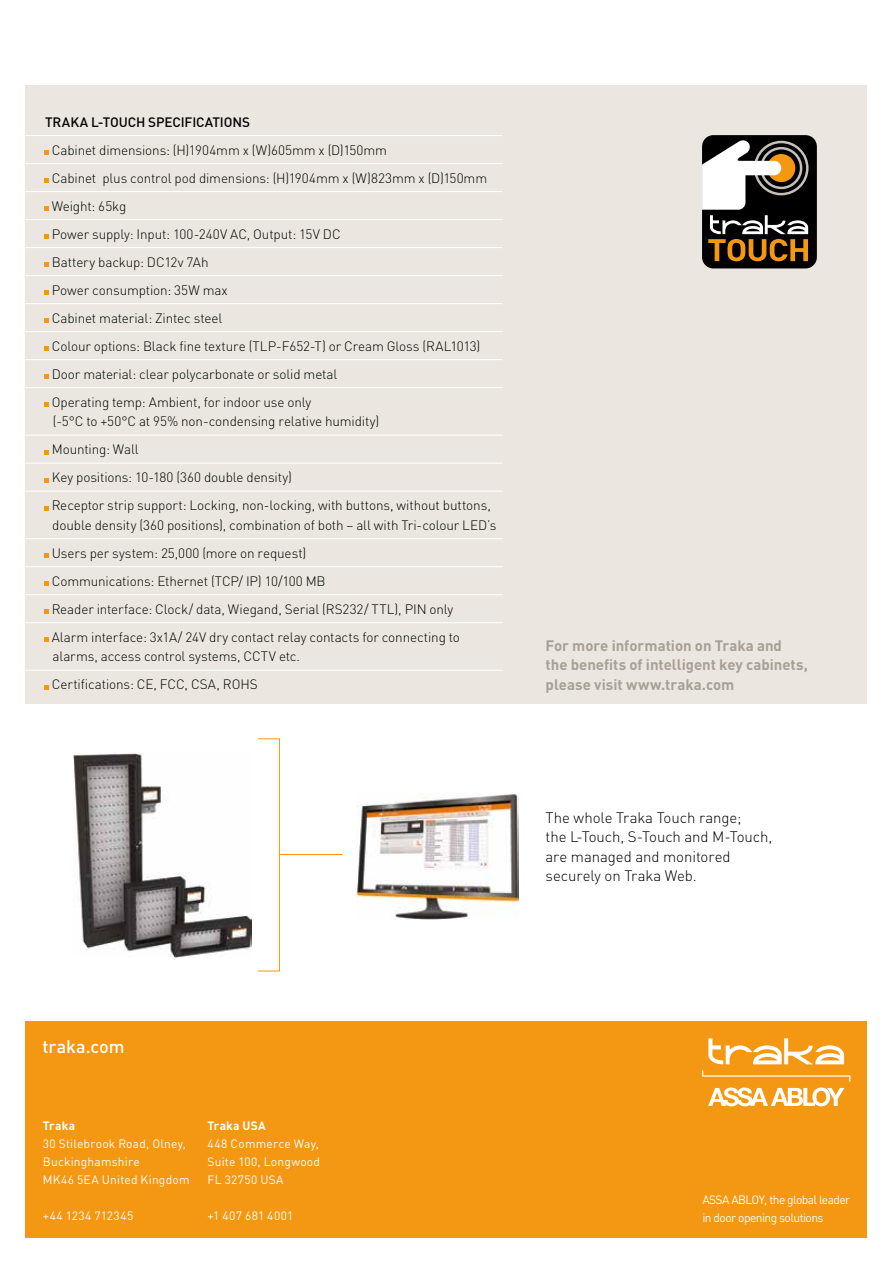
<style>
.page{position:relative;width:893px;height:1263px;background:#fff}
.page>*{position:absolute;margin:0;border:0;box-sizing:border-box;transform-origin:0 0}
.t1{font:500 18px "DIN";letter-spacing:-.005em;color:#fff}
.t2{font:300 15px/19.5px "DIN";letter-spacing:-.005em;color:#000}
.t3{font:700 15px/19.5px "DIN";color:#a89f95}
.t4{font:300 13.5px/28px "DIN";letter-spacing:-.01em;color:#000}
.t5{font:500 13.5px "DIN";letter-spacing:-.005em;color:#000}
.t6{font:12px/18px "DIN";letter-spacing:.015em;color:#fff}
.t7{font:12px/18px "DIN";letter-spacing:-.045em;color:#fff}
.t8{font:12px "DIN";letter-spacing:.04em;color:#fff}
.t9{font:700 12px "DIN";letter-spacing:.02em;color:#fff}
</style>
<div class="page">
<div style="left:26px;top:1021px;width:841px;height:216px;background:#f49712"></div>
<div style="left:26px;top:85px;width:841px;height:619px;background:#ebe7e0"></div>
<svg style="left:702px;top:1070px;width:148px;height:36px"></svg>
<svg style="left:708px;top:1038px;width:136px;height:26px"></svg>
<div style="left:702px;top:135px;width:115px;height:133px;background:#000;border-radius:11px"></div>
<svg style="left:702px;top:139px;width:106px;height:122px"></svg>
<hr style="left:23px;top:135px;width:480px;height:1px;background:#fff">
<hr style="left:23px;top:163px;width:480px;height:1px;background:#fff">
<hr style="left:23px;top:191px;width:480px;height:1px;background:#fff">
<hr style="left:23px;top:219px;width:480px;height:1px;background:#fff">
<hr style="left:23px;top:247px;width:480px;height:1px;background:#fff">
<hr style="left:23px;top:275px;width:480px;height:1px;background:#fff">
<hr style="left:23px;top:303px;width:480px;height:1px;background:#fff">
<hr style="left:23px;top:331px;width:480px;height:1px;background:#fff">
<hr style="left:23px;top:359px;width:480px;height:1px;background:#fff">
<hr style="left:23px;top:387px;width:480px;height:1px;background:#fff">
<hr style="left:23px;top:435px;width:480px;height:1px;background:#fff">
<hr style="left:23px;top:463px;width:480px;height:1px;background:#fff">
<hr style="left:23px;top:491px;width:480px;height:1px;background:#fff">
<hr style="left:23px;top:538px;width:480px;height:1px;background:#fff">
<hr style="left:23px;top:566px;width:480px;height:1px;background:#fff">
<hr style="left:23px;top:594px;width:480px;height:1px;background:#fff">
<hr style="left:23px;top:622px;width:480px;height:1px;background:#fff">
<hr style="left:23px;top:670px;width:480px;height:1px;background:#fff">
<svg style="left:45px;top:150px;width:4px;height:5px"></svg>
<svg style="left:45px;top:178px;width:4px;height:5px"></svg>
<svg style="left:45px;top:206px;width:4px;height:5px"></svg>
<svg style="left:45px;top:234px;width:4px;height:5px"></svg>
<svg style="left:45px;top:262px;width:4px;height:5px"></svg>
<svg style="left:45px;top:290px;width:4px;height:5px"></svg>
<svg style="left:45px;top:318px;width:4px;height:5px"></svg>
<svg style="left:45px;top:346px;width:4px;height:5px"></svg>
<svg style="left:45px;top:374px;width:4px;height:5px"></svg>
<svg style="left:45px;top:402px;width:4px;height:5px"></svg>
<svg style="left:45px;top:450px;width:4px;height:4px"></svg>
<svg style="left:45px;top:478px;width:4px;height:4px"></svg>
<svg style="left:45px;top:506px;width:4px;height:4px"></svg>
<svg style="left:45px;top:553px;width:4px;height:5px"></svg>
<svg style="left:45px;top:581px;width:4px;height:5px"></svg>
<svg style="left:45px;top:609px;width:4px;height:5px"></svg>
<svg style="left:45px;top:637px;width:4px;height:5px"></svg>
<svg style="left:45px;top:685px;width:4px;height:4px"></svg>
<img style="left:74px;top:752px;width:177px;height:206px">
<img style="left:356px;top:794px;width:162px;height:125px">
<hr style="left:280px;top:854px;width:63px;height:1px;background:#f49712">
<div style="left:258px;top:738px;width:22px;height:233px;border:1px solid #f49712"></div>
<p class="t5" style="left:45px;top:113px;width:207px">TRAKA L-TOUCH SPECIFICATIONS</p>
<p class="t4" style="left:52px;top:136px;width:437px">Cabinet dimensions: (H)1904mm x (W)605mm x (D)150mm<br>Cabinet plus control pod dimensions: (H)1904mm x (W)823mm x (D)150mm Weight: 65kg<br>Power supply: Input: 100-240V AC, Output: 15V DC<br>Battery backup: DC12v 7Ah<br>Power consumption: 35W max<br>Cabinet material: Zintec steel<br>Colour options: Black fine texture (TLP-F652-T) or Cream Gloss (RAL1013)<br>Door material: clear polycarbonate or solid metal<br>Operating temp: Ambient, for indoor use only</p>
<p class="t4" style="left:52px;top:407px;width:440px">(-5°C to +50°C at 95% non-condensing relative humidity)<br>Mounting: Wall<br>Key positions: 10-180 (360 double density)<br>Receptor strip support: Locking, non-locking, with buttons, without buttons,</p>
<p class="t4" style="left:52px;top:511px;width:446px">double density (360 positions), combination of both – all with Tri-colour LED’s Users per system: 25,000 (more on request)<br>Communications: Ethernet (TCP/ IP) 10/100 MB<br>Reader interface: Clock/ data, Wiegand, Serial (RS232/ TTL), PIN only<br>Alarm interface: 3x1A/ 24V dry contact relay contacts for connecting to</p>
<p class="t4" style="left:52px;top:642px;width:250px">alarms, access control systems, CCTV etc.<br>Certifications: CE, FCC, CSA, ROHS</p>
<p class="t3" style="left:546px;top:635px;width:264px">For more information on Traka and<br>the benefits of intelligent key cabinets, please visit www.traka.com</p>
<h1 class="t1" style="left:43px;top:1035px;width:83px">traka.com</h1>
<p class="t9" style="left:43px;top:1118px;width:34px">Traka</p>
<p class="t6" style="left:43px;top:1135px;width:148px">30 Stilebrook Road, Olney,<br>Buckinghamshire<br>MK46 5EA United Kingdom</p>
<p class="t8" style="left:43px;top:1208px;width:92px">+44 1234 712345</p>
<p class="t9" style="left:208px;top:1118px;width:60px">Traka USA</p>
<p class="t6" style="left:208px;top:1135px;width:114px;text-align:justify">448 Commerce Way, Suite 100, Longwood FL 32750 USA</p>
<p class="t8" style="left:208px;top:1208px;width:87px">+1 407 681 4001</p>
<p class="t2" style="left:546px;top:808px;width:228px">The whole Traka Touch range;<br>the L-Touch, S-Touch and M-Touch, are managed and monitored securely on Traka Web.</p>
<p class="t7" style="left:702px;top:1190px;width:149px">ASSA ABLOY, the global leader in door opening solutions</p>
</div>
